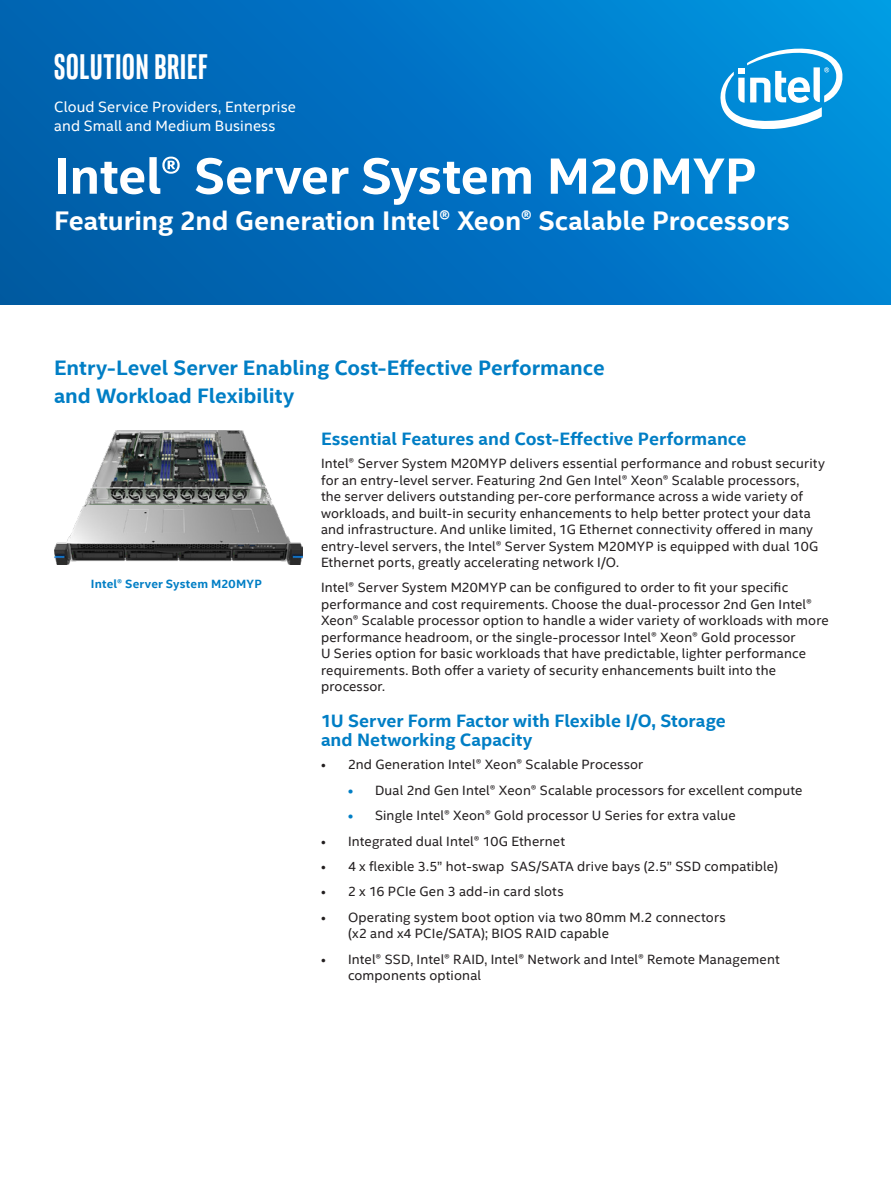
<style>
.page{position:relative;width:891px;height:1188px;background:#fff}
.page>*{position:absolute;margin:0;border:0;box-sizing:border-box;transform-origin:0 0}
.Main_Title{font:700 51px "Intel Clear";letter-spacing:-.005em;color:#fff}
.t1{font:700 36px "Intel Clear Pro";letter-spacing:.025em;color:#fff}
.Main_Title-2{font:700 27px "Intel Clear";letter-spacing:-.005em;color:#fff}
.ProdName_-_Product_N{font:700 21px "Intel Clear";color:#007ec5}
.CopyHeaderBlue{font:700 18px/19.5px "Intel Clear";color:#007ec5}
.Mini_Header{font:15px "Intel Clear";letter-spacing:.01em;color:#fff}
.MainCopy___Caption{font:13.5px/16.5px "Intel Clear";letter-spacing:.01em;color:#231f20}
.CopyHeaderBlue-2{font:700 12px "Intel Clear";letter-spacing:.015em;color:#007ec5}
.s1{font-weight:700;color:#007ec5}
</style>
<div class="page">
<div style="left:0;top:0;width:891px;height:305px;background:linear-gradient(to right,#005ba9,#008cdb)"></div>
<img style="left:54px;top:431px;width:249px;height:134px">
<svg style="left:718px;top:42px;width:127px;height:90px"></svg>
<h2 class="t1" style="left:54px;top:44px;width:155px">SOLUTION BRIEF</h2>
<p class="Mini_Header" style="left:54px;top:96px;width:243px">Cloud Service Providers, Enterprise</p>
<p class="Mini_Header" style="left:54px;top:116px;width:223px">and Small and Medium Business</p>
<p class="Main_Title" style="left:54px;top:141px;width:704px">Intel® Server System M20MYP</p>
<p class="Main_Title-2" style="left:54px;top:202px;width:737px">Featuring 2nd Generation Intel® Xeon® Scalable Processors</p>
<p class="ProdName_-_Product_N" style="left:54px;top:353px;width:552px">Entry-Level Server Enabling Cost-Effective Performance</p>
<p class="ProdName_-_Product_N" style="left:54px;top:381px;width:242px">and Workload Flexibility</p>
<p class="CopyHeaderBlue-2" style="left:91px;top:575px;width:173px">Intel® Server System M20MYP</p>
<p class="CopyHeaderBlue" style="left:321px;top:428px;width:427px">Essential Features and Cost-Effective Performance</p>
<p class="MainCopy___Caption" style="left:321px;top:455px;width:506px">Intel® Server System M20MYP delivers essential performance and robust security for an entry-level server. Featuring 2nd Gen Intel® Xeon® Scalable processors,<br>the server delivers outstanding per-core performance across a wide variety of workloads, and built-in security enhancements to help better protect your data and infrastructure. And unlike limited, 1G Ethernet connectivity offered in many entry-level servers, the Intel® Server System M20MYP is equipped with dual 10G Ethernet ports, greatly accelerating network I/O.</p>
<p class="MainCopy___Caption" style="left:321px;top:579px;width:509px">Intel® Server System M20MYP can be configured to order to fit your specific performance and cost requirements. Choose the dual-processor 2nd Gen Intel® Xeon® Scalable processor option to handle a wider variety of workloads with more performance headroom, or the single-processor Intel® Xeon® Gold processor<br>U Series option for basic workloads that have predictable, lighter performance requirements. Both offer a variety of security enhancements built into the processor.</p>
<p class="CopyHeaderBlue" style="left:321px;top:710px;width:406px">1U Server Form Factor with Flexible I/O, Storage and Networking Capacity</p>
<p class="MainCopy___Caption" style="left:321px;top:756px;width:324px">• 2nd Generation Intel® Xeon® Scalable Processor</p>
<p class="MainCopy___Caption" style="left:348px;top:781px;width:456px"><span class="s1">•</span> Dual 2nd Gen Intel® Xeon® Scalable processors for excellent compute</p>
<p class="MainCopy___Caption" style="left:348px;top:807px;width:389px"><span class="s1">•</span> Single Intel® Xeon® Gold processor U Series for extra value</p>
<p class="MainCopy___Caption" style="left:321px;top:832px;width:246px">• Integrated dual Intel® 10G Ethernet</p>
<p class="MainCopy___Caption" style="left:321px;top:858px;width:458px">• 4 x flexible 3.5” hot-swap SAS/SATA drive bays (2.5” SSD compatible)</p>
<p class="MainCopy___Caption" style="left:321px;top:883px;width:244px">• 2 x 16 PCIe Gen 3 add-in card slots</p>
<p class="MainCopy___Caption" style="left:348px;top:908px;width:379px;text-indent:-27px">• Operating system boot option via two 80mm M.2 connectors (x2 and x4 PCIe/SATA); BIOS RAID capable</p>
<p class="MainCopy___Caption" style="left:348px;top:950px;width:433px;text-indent:-27px">• Intel® SSD, Intel® RAID, Intel® Network and Intel® Remote Management components optional</p>
</div>
